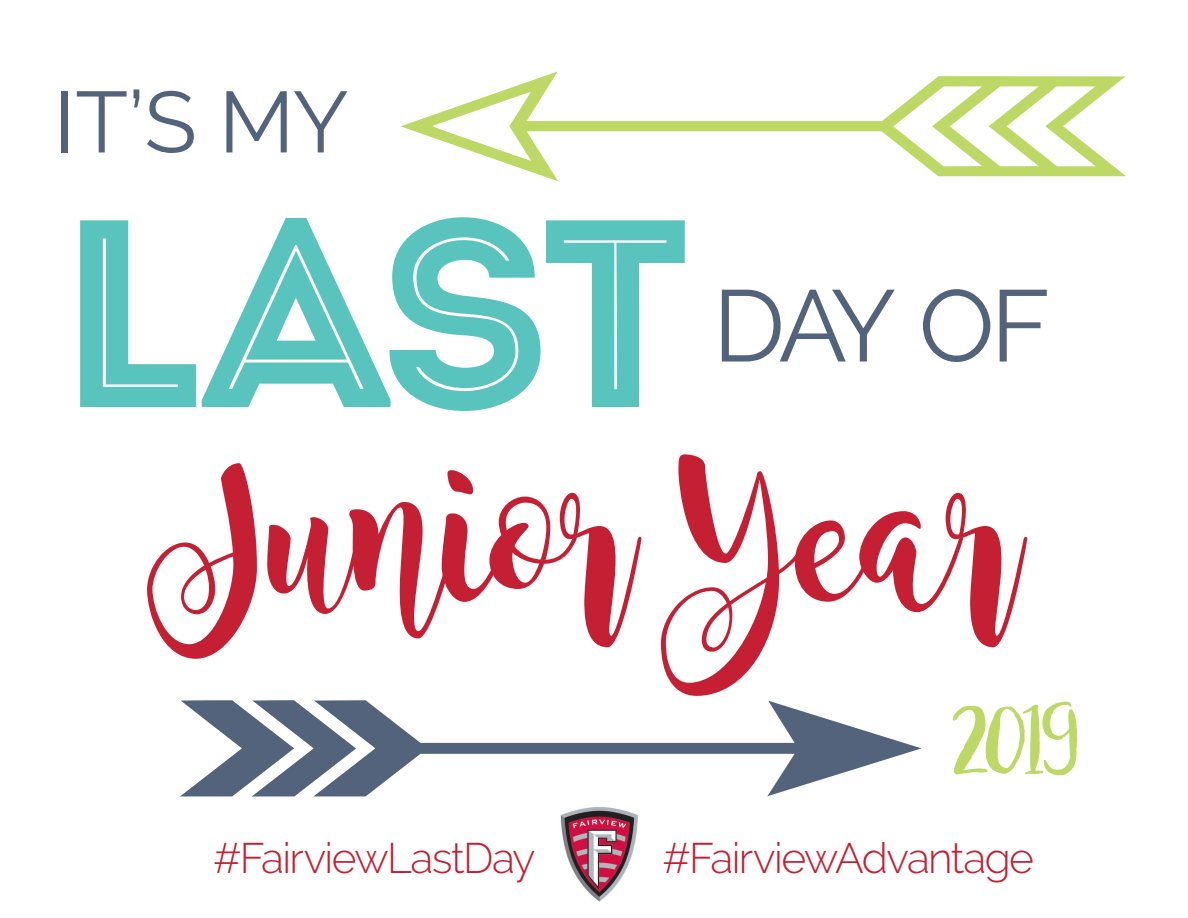
<style>
.page{position:relative;width:1188px;height:918px;background:#fff}
.page>*{position:absolute;margin:0;border:0;box-sizing:border-box;transform-origin:0 0}
.t1{font:266.85px "Intro Inline";color:#59c3bd}
.t2{font:163.5px "Magnolia Sky";letter-spacing:-.045em;color:#c41f32}
.t3{font:101.25px "Raleway";color:#53637c}
.t4{font:90.3px "bromello";color:#bed865}
.t5{font:86.25px "Raleway";color:#53637c}
.t6{font:300 42.6px "Raleway";letter-spacing:-.04em;color:#c41f32}
</style>
<div class="page">
<svg style="left:400px;top:71px;width:726px;height:110px"></svg>
<svg style="left:180px;top:700px;width:133px;height:96px"></svg>
<svg style="left:313px;top:700px;width:609px;height:96px"></svg>
<img style="left:560px;top:807px;width:78px;height:95px">
<p class="t5" style="left:54px;top:72px;width:296px">IT’S MY</p>
<p class="t1" style="left:57px;top:154px;width:635px">LAST</p>
<p class="t3" style="left:713px;top:267px;width:339px">DAY OF</p>
<p class="t2" style="left:178px;top:450px;width:834px">Junior Year</p>
<p class="t4" style="left:953px;top:686px;width:126px">2019</p>
<p class="t6" style="left:213px;top:834px;width:324px">#FairviewLastDay</p>
<p class="t6" style="left:663px;top:834px;width:373px">#FairviewAdvantage</p>
</div>
